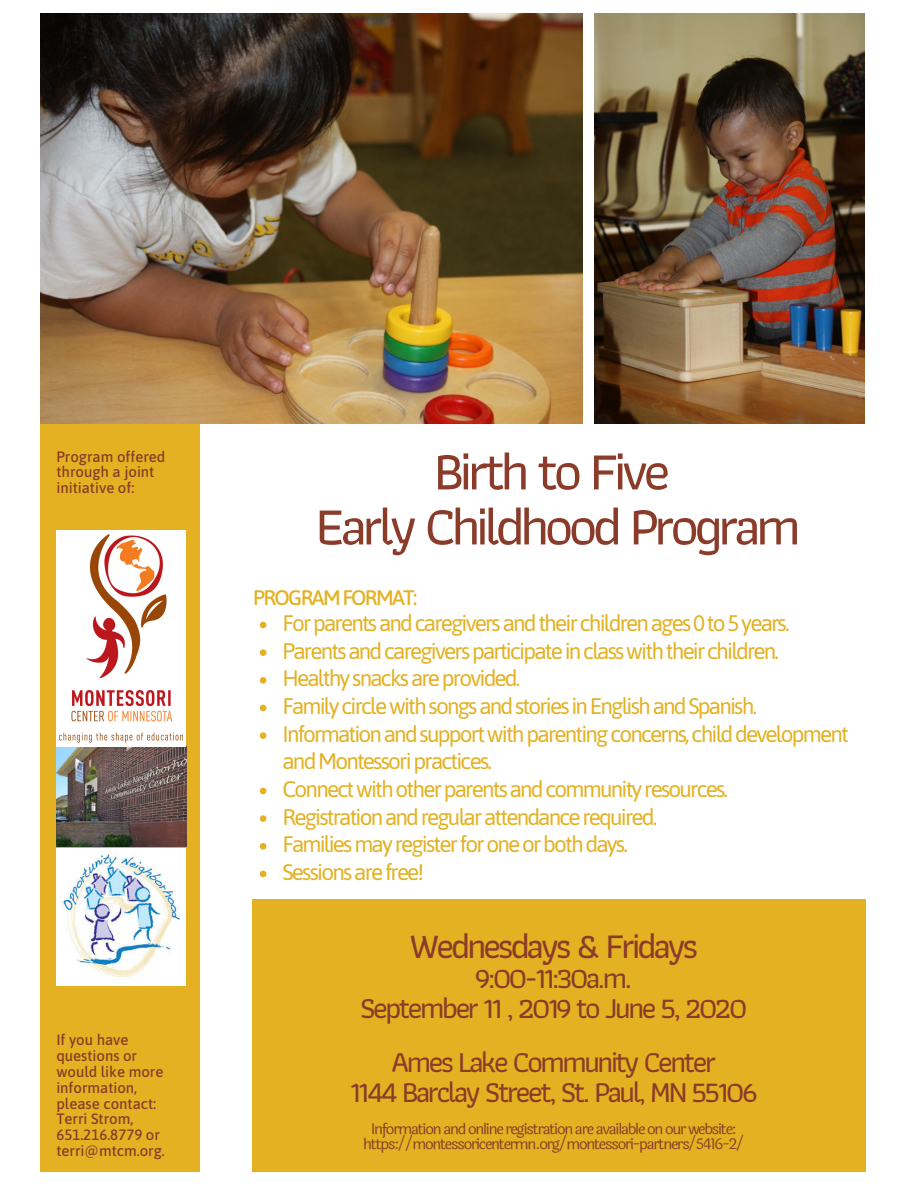
<style>
.page{position:relative;width:918px;height:1188px;background:#fff}
.page>*{position:absolute;margin:0;border:0;box-sizing:border-box;transform-origin:0 0}
.t1{font:500 55.05px/55.1px "Athiti";letter-spacing:-.08em;color:#8b3b29;text-align:center}
.t2{font:500 36px "Athiti";letter-spacing:-.08em;color:#8b3b29}
.t3{font:500 30px/30.3px "Athiti";letter-spacing:-.08em;color:#8b3b29;text-align:center}
.t4{font:22.5px/27.6px "Asap";letter-spacing:-.08em;color:#e3b122}
.t5{font:500 21px "Asap";letter-spacing:-.08em;color:#e3b122}
.t6{font:500 15px/15.9px "Asap";color:#8b3b29}
.t7{font:15px/14.5px "Laila";letter-spacing:-.08em;color:#8b3b29;text-align:center}
</style>
<div class="page">
<div style="left:40px;top:422px;width:160px;height:749px;background:#e3b122"></div>
<img style="left:40px;top:13px;width:543px;height:411px">
<img style="left:595px;top:13px;width:270px;height:411px">
<svg style="left:260px;top:622px;width:6px;height:6px"></svg>
<svg style="left:260px;top:649px;width:6px;height:7px"></svg>
<svg style="left:260px;top:677px;width:6px;height:7px"></svg>
<svg style="left:260px;top:705px;width:6px;height:6px"></svg>
<svg style="left:260px;top:732px;width:6px;height:7px"></svg>
<svg style="left:260px;top:788px;width:6px;height:6px"></svg>
<svg style="left:260px;top:815px;width:6px;height:7px"></svg>
<svg style="left:260px;top:843px;width:6px;height:7px"></svg>
<svg style="left:260px;top:871px;width:6px;height:6px"></svg>
<div style="left:253px;top:899px;width:613px;height:272px;background:#e3b122"></div>
<img style="left:56px;top:531px;width:131px;height:316px">
<img style="left:56px;top:849px;width:130px;height:137px">
<p class="t6" style="left:56px;top:448px;width:110px">Program offered through a joint initiative of:</p>
<p class="t6" style="left:56px;top:1032px;width:110px">If you have questions or would like more information, please contact:<br>Terri Strom,<br>651.216.8779 or terri@mtcm.org.</p>
<h1 class="t1" style="left:316px;top:443px;width:487px">Birth to Five<br>Early Childhood Program</h1>
<p class="t5" style="left:253px;top:585px;width:166px">PROGRAM FORMAT:</p>
<p class="t4" style="left:282px;top:609px;width:568px">For parents and caregivers and their children ages 0 to 5 years.<br>Parents and caregivers participate in class with their children.<br>Healthy snacks are provided.<br>Family circle with songs and stories in English and Spanish.<br>Information and support with parenting concerns, child development and Montessori practices.<br>Connect with other parents and community resources.<br>Registration and regular attendance required.<br>Families may register for one or both days.<br>Sessions are free!</p>
<h2 class="t2" style="left:410px;top:916px;width:290px">Wednesdays &amp; Fridays</h2>
<h3 class="t3" style="left:360px;top:962px;width:389px">9:00-11:30a.m.<br>September 11 , 2019 to June 5, 2020</h3>
<h3 class="t3" style="left:350px;top:1047px;width:409px">Ames Lake Community Center<br>1144 Barclay Street, St. Paul, MN 55106</h3>
<p class="t7" style="left:363px;top:1122px;width:383px">Information and online registration are available on our website: https://montessoricentermn.org/montessori-partners/5416-2/</p>
</div>
